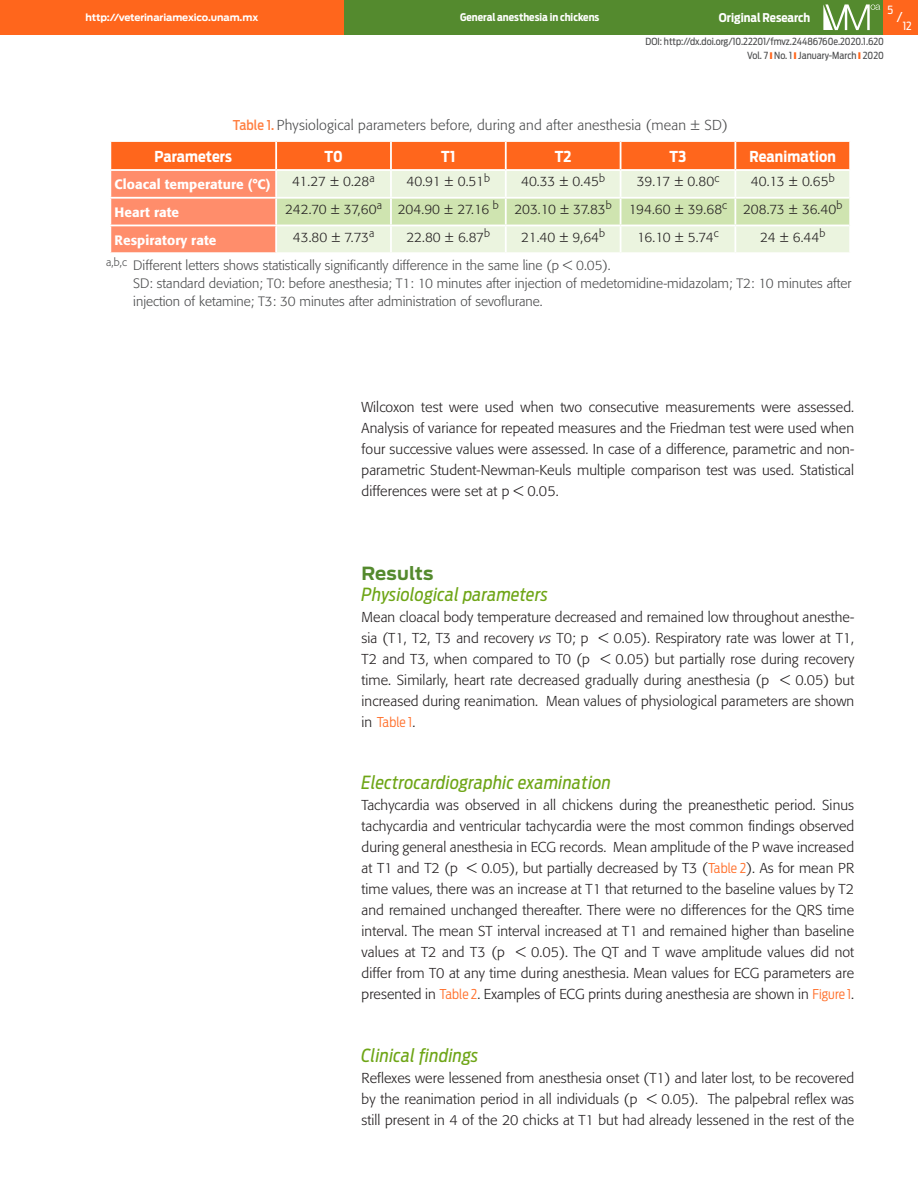
<style>
.page{position:relative;width:918px;height:1188px;background:#fff}
.page>*{position:absolute;margin:0;border:0;box-sizing:border-box;transform-origin:0 0}
._01_subtitulo_b{font:italic 18px "Antenna Cond";letter-spacing:.02em;color:#6ea516}
._01_subtitulo_a{font:700 18px "Antenna";letter-spacing:.01em;color:#548a2e}
._06_tabla_b_subtitul{font:700 15px "Antenna Cond";letter-spacing:.01em;color:#fff}
._04_texto_1a{font:300 14.25px/21px "Formata";letter-spacing:.005em;color:#231f20;text-align:justify}
._06_tabla_a_titulo{font:300 14.25px "Formata";letter-spacing:.01em;color:#4b4c4d}
._06_tabla_e_pies_tab{font:300 13.5px/18px "Formata";color:#4b4c4d}
._06_tabla_c_texto{font:300 13.5px "Formata";letter-spacing:-.015em;color:#231f20}
._06_tabla_d_subtitul{font:500 13.5px "Formata";letter-spacing:.005em;color:#fff}
._04_texto_1a-2{font:300 13.5px "Antenna Cond";letter-spacing:-.005em;color:#ff6f2a}
.t1{font:13.5px "Antenna Cond";color:#fff}
.t2{font:700 12px "Antenna Cond";color:#fff}
.t3{font:11.25px "Antenna Cond";color:#fff}
.t4{font:700 10.5px "Antenna Cond";color:#fff}
.t5{font:9.75px/13.8px "Antenna Cond";color:#4b4c4d;text-align:right}
.t6{font:700 9.75px "Antenna";letter-spacing:-.01em;color:#fff}
.s1{font-family:"Antenna Cond";font-weight:500;font-size:13.5px;color:#ff8042}
.s2{font-style:italic}
.s3{font-family:"Formata";font-size:14.25px;color:#231f20}
.s4{font-family:"Antenna Cond";font-size:13.5px;color:#ff6f2a}
</style>
<div class="page">
<div style="left:344px;top:0;width:543px;height:34px;background:#548a2e"></div>
<svg style="left:823px;top:4px;width:57px;height:26px"></svg>
<div style="left:884px;top:0;width:34px;height:34px;background:#ff661c"></div>
<div style="left:0;top:0;width:344px;height:34px;background:#ff661c"></div>
<svg style="left:110px;top:142px;width:740px;height:110px;background:#eebc92"></svg>
<hr style="left:734px;top:226px;width:2px;height:26px;background:#fff">
<hr style="left:849px;top:225px;width:2px;height:27px;background:#fff">
<hr style="left:277px;top:197px;width:114px;height:2px;background:#fff">
<hr style="left:391px;top:197px;width:115px;height:2px;background:#fff">
<hr style="left:506px;top:197px;width:115px;height:2px;background:#fff">
<hr style="left:621px;top:197px;width:114px;height:2px;background:#fff">
<hr style="left:735px;top:197px;width:114px;height:2px;background:#fff">
<hr style="left:277px;top:225px;width:114px;height:1px;background:#fff">
<hr style="left:391px;top:225px;width:115px;height:1px;background:#fff">
<hr style="left:506px;top:225px;width:115px;height:1px;background:#fff">
<hr style="left:621px;top:225px;width:114px;height:1px;background:#fff">
<hr style="left:735px;top:225px;width:114px;height:1px;background:#fff">
<hr style="left:109px;top:142px;width:2px;height:27px;background:#fff">
<hr style="left:849px;top:142px;width:2px;height:27px;background:#fff">
<hr style="left:276px;top:169px;width:115px;height:2px;background:#fff">
<hr style="left:391px;top:169px;width:115px;height:2px;background:#fff">
<hr style="left:506px;top:169px;width:115px;height:2px;background:#fff">
<hr style="left:621px;top:169px;width:114px;height:2px;background:#fff">
<hr style="left:735px;top:169px;width:116px;height:2px;background:#fff">
<hr style="left:109px;top:169px;width:167px;height:2px;background:#fff">
<hr style="left:109px;top:171px;width:2px;height:26px;background:#fff">
<hr style="left:275px;top:171px;width:2px;height:26px;background:#fff">
<hr style="left:109px;top:199px;width:2px;height:26px;background:#fff">
<hr style="left:275px;top:199px;width:2px;height:26px;background:#fff">
<hr style="left:109px;top:226px;width:2px;height:26px;background:#fff">
<hr style="left:275px;top:226px;width:2px;height:26px;background:#fff">
<p class="t6" style="left:85px;top:12px;width:174px">http://veterinariamexico.unam.mx</p>
<p class="t3" style="left:887px;top:3px;width:7px">5</p>
<p class="t1" style="left:897px;top:9px;width:7px">/</p>
<p class="t4" style="left:460px;top:11px;width:141px">General anesthesia in chickens</p>
<p class="t2" style="left:719px;top:10px;width:93px">Original Research</p>
<p class="t5" style="left:646px;top:35px;width:240px">DOI: http://dx.doi.org/10.22201/fmvz.24486760e.2020.1.620<br>Vol. 7 No. 1 January-March 2020</p>
<p class="t3" style="left:903px;top:19px;width:10px">12</p>
<p class="_06_tabla_a_titulo" style="left:233px;top:117px;width:496px"><span class="s1">Table 1.</span> Physiological parameters before, during and after anesthesia (mean ± SD)</p>
<p class="_06_tabla_b_subtitul" style="left:154px;top:147px;width:79px">Parameters</p>
<p class="_06_tabla_b_subtitul" style="left:324px;top:147px;width:20px">T0</p>
<p class="_06_tabla_b_subtitul" style="left:441px;top:147px;width:16px">T1</p>
<p class="_06_tabla_b_subtitul" style="left:555px;top:147px;width:18px">T2</p>
<p class="_06_tabla_b_subtitul" style="left:669px;top:147px;width:18px">T3</p>
<p class="_06_tabla_b_subtitul" style="left:750px;top:147px;width:88px">Reanimation</p>
<p class="_06_tabla_d_subtitul" style="left:115px;top:176px;width:157px">Cloacal temperature (°C)</p>
<p class="_06_tabla_c_texto" style="left:292px;top:173px;width:84px">41.27 ± 0.28<sup>a</sup></p>
<p class="_06_tabla_c_texto" style="left:407px;top:173px;width:85px">40.91 ± 0.51<sup>b</sup></p>
<p class="_06_tabla_c_texto" style="left:521px;top:173px;width:86px">40.33 ± 0.45<sup>b</sup></p>
<p class="_06_tabla_c_texto" style="left:637px;top:173px;width:84px">39.17 ± 0.80<sup>c</sup></p>
<p class="_06_tabla_c_texto" style="left:751px;top:173px;width:85px">40.13 ± 0.65<sup>b</sup></p>
<p class="_06_tabla_d_subtitul" style="left:115px;top:204px;width:66px">Heart rate</p>
<p class="_06_tabla_c_texto" style="left:285px;top:201px;width:98px">242.70 ± 37,60<sup>a</sup></p>
<p class="_06_tabla_c_texto" style="left:398px;top:201px;width:102px">204.90 ± 27.16 <sup>b</sup></p>
<p class="_06_tabla_c_texto" style="left:514px;top:201px;width:99px">203.10 ± 37.83<sup>b</sup></p>
<p class="_06_tabla_c_texto" style="left:629px;top:201px;width:100px">194.60 ± 39.68<sup>c</sup></p>
<p class="_06_tabla_c_texto" style="left:743px;top:201px;width:101px">208.73 ± 36.40<sup>b</sup></p>
<p class="_06_tabla_d_subtitul" style="left:115px;top:232px;width:103px">Respiratory rate</p>
<p class="_06_tabla_c_texto" style="left:293px;top:229px;width:83px">43.80 ± 7.73<sup>a</sup></p>
<p class="_06_tabla_c_texto" style="left:407px;top:229px;width:85px">22.80 ± 6.87<sup>b</sup></p>
<p class="_06_tabla_c_texto" style="left:521px;top:229px;width:86px">21.40 ± 9,64<sup>b</sup></p>
<p class="_06_tabla_c_texto" style="left:637px;top:229px;width:83px">16.10 ± 5.74<sup>c</sup></p>
<p class="_06_tabla_c_texto" style="left:760px;top:229px;width:67px">24 ± 6.44<sup>b</sup></p>
<p class="_06_tabla_e_pies_tab" style="left:106px;top:257px;width:506px"><sup>a,b,c</sup> Different letters shows statistically significantly difference in the same line (p &lt; 0.05).</p>
<p class="_06_tabla_e_pies_tab" style="left:133px;top:275px;width:720px">SD: standard deviation; T0: before anesthesia; T1: 10 minutes after injection of medetomidine-midazolam; T2: 10 minutes after injection of ketamine; T3: 30 minutes after administration of sevoflurane.</p>
<p class="_04_texto_1a" style="left:362px;top:397px;width:494px">Wilcoxon test were used when two consecutive measurements were assessed.<br>Analysis of variance for repeated measures and the Friedman test were used when four successive values were assessed. In case of a difference, parametric and non&shy;parametric Student-Newman-Keuls multiple comparison test was used. Statistical differences were set at p &lt; 0.05.</p>
<p class="_01_subtitulo_a" style="left:362px;top:563px;width:73px">Results</p>
<p class="_01_subtitulo_b" style="left:362px;top:584px;width:188px">Physiological parameters</p>
<p class="_04_texto_1a" style="left:362px;top:606px;width:494px">Mean cloacal body temperature decreased and remained low throughout anesthe&shy;sia (T1, T2, T3 and recovery <span class="s2">vs</span> T0; p &lt; 0.05). Respiratory rate was lower at T1, T2 and T3, when compared to T0 (p &lt; 0.05) but partially rose during recovery time. Similarly, heart rate decreased gradually during anesthesia (p &lt; 0.05) but increased during reanimation. Mean values of physiological parameters are shown</p>
<p class="_04_texto_1a-2" style="left:362px;top:714px;width:55px"><span class="s3">in</span> Table 1<span class="s3">.</span></p>
<p class="_01_subtitulo_b" style="left:362px;top:772px;width:251px">Electrocardiographic examination</p>
<p class="_04_texto_1a" style="left:362px;top:795px;width:494px">Tachycardia was observed in all chickens during the preanesthetic period. Sinus tachycardia and ventricular tachycardia were the most common findings observed during general anesthesia in ECG records. Mean amplitude of the P wave increased at T1 and T2 (p &lt; 0.05), but partially decreased by T3 (<span class="s4">Table 2</span>). As for mean PR time values, there was an increase at T1 that returned to the baseline values by T2 and remained unchanged thereafter. There were no differences for the QRS time interval. The mean ST interval increased at T1 and remained higher than baseline values at T2 and T3 (p &lt; 0.05). The QT and T wave amplitude values did not differ from T0 at any time during anesthesia. Mean values for ECG parameters are presented in <span class="s4">Table 2</span>. Examples of ECG prints during anesthesia are shown in <span class="s4">Figure 1</span>.</p>
<p class="_01_subtitulo_b" style="left:362px;top:1044px;width:118px">Clinical findings</p>
<p class="_04_texto_1a" style="left:362px;top:1067px;width:494px">Reflexes were lessened from anesthesia onset (T1) and later lost, to be recovered by the reanimation period in all individuals (p &lt; 0.05). The palpebral reflex was still present in 4 of the 20 chicks at T1 but had already lessened in the rest of the</p>
</div>
